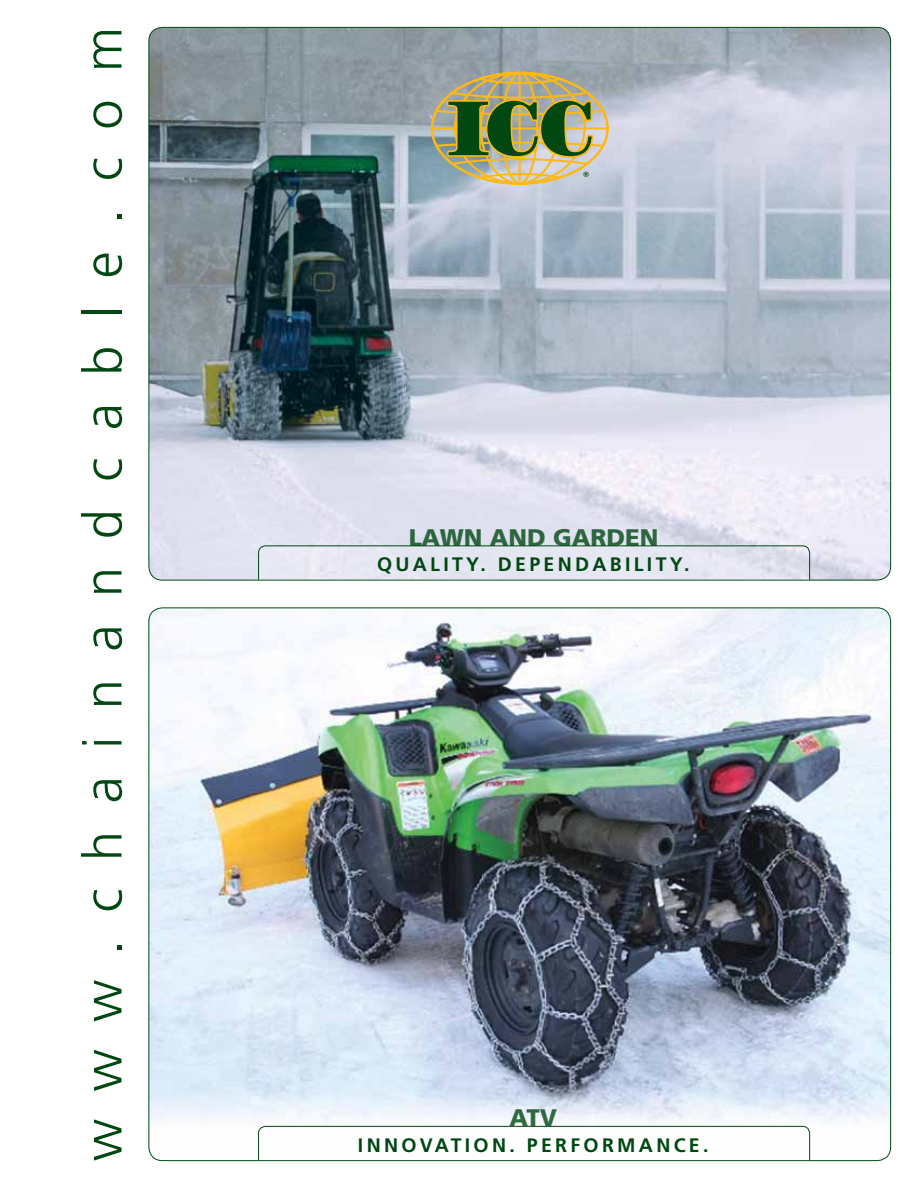
<style>
.page{position:relative;width:918px;height:1188px;background:#fff}
.page>*{position:absolute;margin:0;border:0;box-sizing:border-box;transform-origin:0 0}
.t1{font:300 54px "Frutiger";letter-spacing:.51em;color:#004712}
.t2{font:900 24px "Frutiger";color:#004712}
.t3{font:700 19.5px "Frutiger";letter-spacing:.17em;color:#004712}
.t4{font:700 7.35px "Helvetica";color:#004712}
</style>
<div class="page">
<img style="left:150px;top:27px;width:741px;height:553px">
<img style="left:149px;top:608px;width:742px;height:553px">
<svg style="left:258px;top:545px;width:552px;height:35px;background:#dbdfe8"></svg>
<svg style="left:258px;top:1126px;width:552px;height:35px"></svg>
<svg style="left:431px;top:72px;width:177px;height:112px;background:#9a9e71"></svg>
<h1 class="t1" style="left:72px;top:1161px;width:1135px;rotate:-90deg">www.chainandcable.com</h1>
<p class="t4" style="left:583px;top:169px;width:7px">®</p>
<p class="t2" style="left:408px;top:523px;width:252px">LAWN AND GARDEN</p>
<p class="t3" style="left:377px;top:553px;width:314px">QUALITY. DEPENDABILITY.</p>
<p class="t2" style="left:509px;top:1103px;width:49px">ATV</p>
<p class="t3" style="left:358px;top:1134px;width:352px">INNOVATION. PERFORMANCE.</p>
</div>
